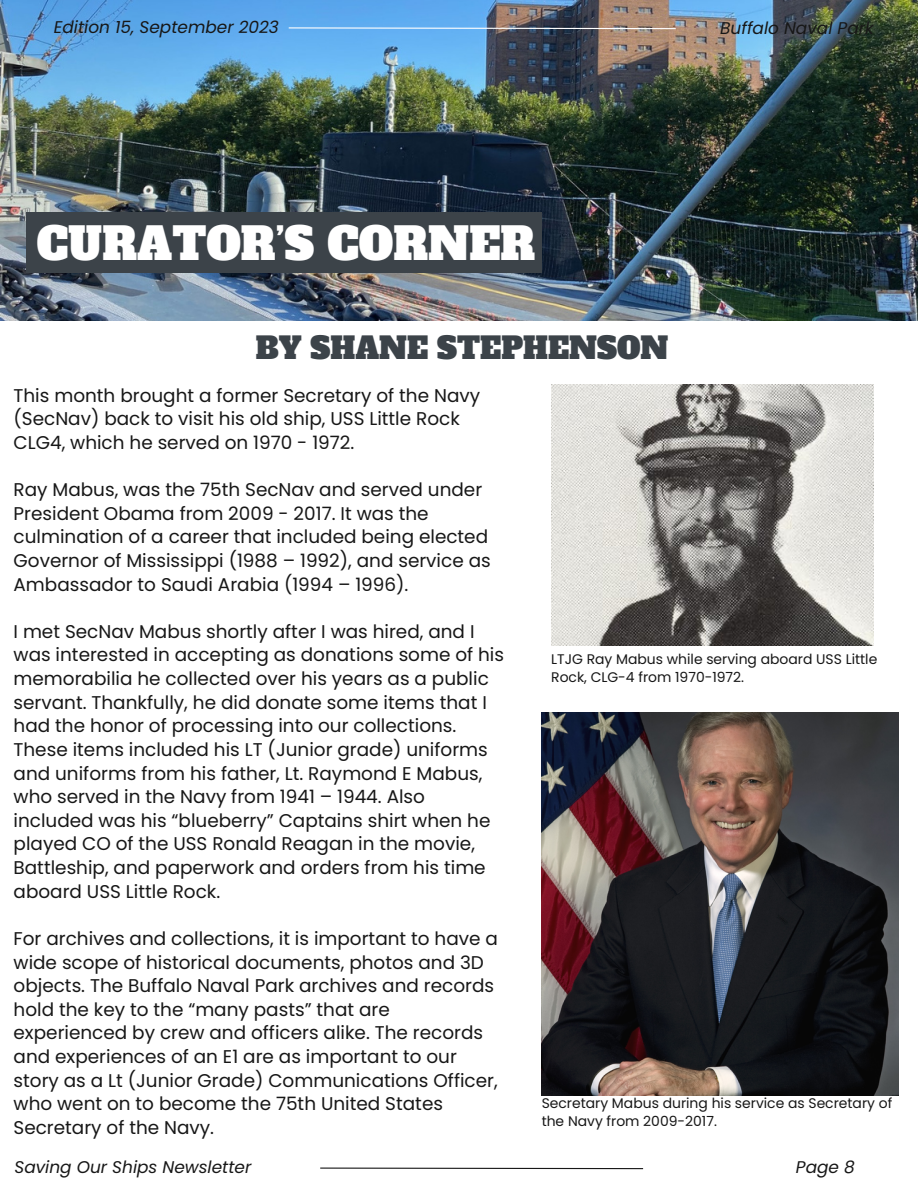
<style>
.page{position:relative;width:918px;height:1188px;background:#fff}
.page>*{position:absolute;margin:0;border:0;box-sizing:border-box;transform-origin:0 0}
.t1{font:43.65px "Alfa Slab One";color:#fff}
.t2{font:29.7px "Alfa Slab One";color:#3c4349}
.t3{font:18.45px/23.7px "Poppins";color:#171717}
.t4{font:italic 16.95px "Poppins";color:#171717}
.t5{font:13.95px/18px "Poppins";color:#171717}
</style>
<div class="page">
<img style="left:552px;top:384px;width:322px;height:261px">
<img style="left:542px;top:712px;width:356px;height:384px">
<img style="left:0;top:0;width:918px;height:320px">
<div style="left:26px;top:212px;width:516px;height:61px;background:#3c4349"></div>
<svg style="left:288px;top:27px;width:389px;height:3px"></svg>
<svg style="left:320px;top:1167px;width:324px;height:3px"></svg>
<p class="t4" style="left:54px;top:15px;width:227px">Edition 15, September 2023</p>
<p class="t4" style="left:720px;top:16px;width:155px">Buffalo Naval Park</p>
<p class="t1" style="left:37px;top:215px;width:500px">CURATOR’S CORNER</p>
<p class="t2" style="left:256px;top:328px;width:414px">BY SHANE STEPHENSON</p>
<p class="t3" style="left:14px;top:383px;width:468px">This month brought a former Secretary of the Navy (SecNav) back to visit his old ship, USS Little Rock<br>CLG4, which he served on 1970 - 1972.</p>
<p class="t3" style="left:14px;top:478px;width:479px">Ray Mabus, was the 75th SecNav and served under President Obama from 2009 - 2017. It was the culmination of a career that included being elected Governor of Mississippi (1988 – 1992), and service as Ambassador to Saudi Arabia (1994 – 1996).</p>
<p class="t3" style="left:14px;top:619px;width:492px">I met SecNav Mabus shortly after I was hired, and I was interested in accepting as donations some of his memorabilia he collected over his years as a public servant. Thankfully, he did donate some items that I had the honor of processing into our collections.<br>These items included his LT (Junior grade) uniforms and uniforms from his father, Lt. Raymond E Mabus, who served in the Navy from 1941 – 1944. Also included was his “blueberry” Captains shirt when he played CO of the USS Ronald Reagan in the movie, Battleship, and paperwork and orders from his time aboard USS Little Rock.</p>
<p class="t3" style="left:14px;top:927px;width:486px">For archives and collections, it is important to have a wide scope of historical documents, photos and 3D objects. The Buffalo Naval Park archives and records hold the key to the “many pasts” that are experienced by crew and officers alike. The records and experiences of an E1 are as important to our story as a Lt (Junior Grade) Communications Officer, who went on to become the 75th United States Secretary of the Navy.</p>
<p class="t4" style="left:15px;top:1155px;width:238px">Saving Our Ships Newsletter</p>
<p class="t5" style="left:551px;top:650px;width:328px">LTJG Ray Mabus while serving aboard USS Little<br>Rock, CLG-4 from 1970-1972.</p>
<p class="t5" style="left:542px;top:1094px;width:352px">Secretary Mabus during his service as Secretary of the Navy from 2009-2017.</p>
<p class="t4" style="left:796px;top:1155px;width:60px">Page 8</p>
</div>
